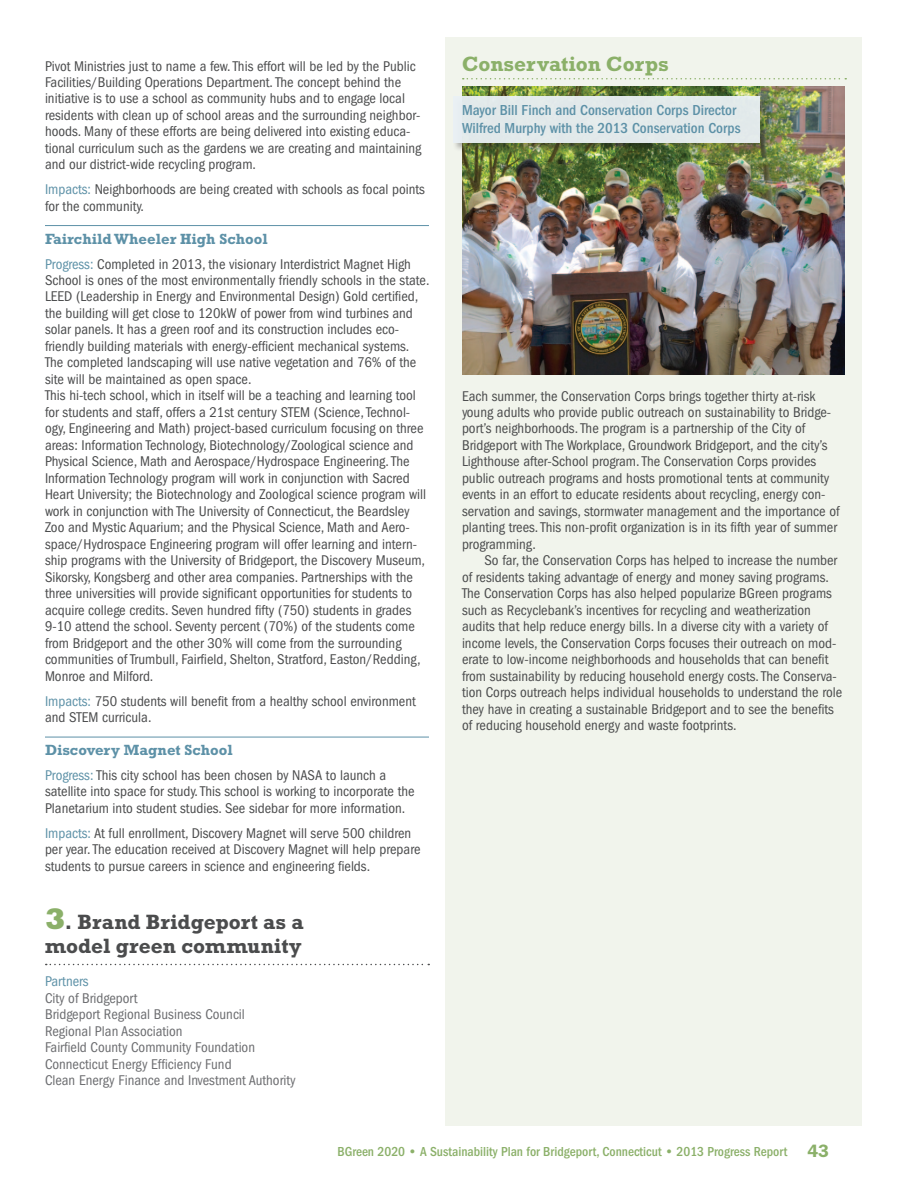
<style>
.page{position:relative;width:918px;height:1188px;background:#fff}
.page>*{position:absolute;margin:0;border:0;box-sizing:border-box;transform-origin:0 0}
.t1{font:700 21px/24.8px "Rockwell Std";color:#4b4c4d}
.t2{font:700 21px "Rockwell Std";color:#8bb069}
.t3{font:500 condensed 15px/18px "ITC Franklin Gothic Std";color:#5d91a7}
.t4{font:700 15px "Rockwell Std";color:#5d91a7}
.t5{font:condensed 14.7px/16.5px "ITC Franklin Gothic Std";color:#4b4c4d}
.t6{font:condensed 14.7px/16.5px "ITC Franklin Gothic Std";color:#6c6d70}
.t7{font:condensed 14.7px "ITC Franklin Gothic Std";color:#5d91a7}
.t8{font:500 condensed 13.5px "ITC Franklin Gothic Std";color:#8bb069}
.s1{color:#5d91a7}
.s2{font-weight:800;font-size:30px;color:#8bb069}
.s3{font-weight:600;font-stretch:normal}
.s4{font-weight:600;font-stretch:normal;font-size:18px}
</style>
<div class="page">
<div style="left:446px;top:38px;width:416px;height:1088px;background:#f1f4ec"></div>
<svg style="left:463px;top:78px;width:383px;height:2px"></svg>
<img style="left:462px;top:87px;width:383px;height:288px">
<div style="left:452px;top:95px;width:317px;height:57px;background:#231f20;opacity:.35"></div>
<div style="left:453px;top:96px;width:306px;height:46px;background:#e2e9eb"></div>
<hr style="left:45px;top:225px;width:384px;height:1px;background:#5d91a7">
<hr style="left:45px;top:737px;width:384px;height:1px;background:#5d91a7">
<svg style="left:46px;top:964px;width:383px;height:1px"></svg>
<p class="t5" style="left:45px;top:58px;width:378px">Pivot Ministries just to name a few. This effort will be led by the Public Facilities/Building Operations Department. The concept behind the initiative is to use a school as community hubs and to engage local residents with clean up of school areas and the surrounding neighbor&shy;hoods. Many of these efforts are being delivered into existing educa&shy;tional curriculum such as the gardens we are creating and maintaining and our district-wide recycling program.</p>
<p class="t5" style="left:45px;top:181px;width:381px"><span class="s1">Impacts:</span> Neighborhoods are being created with schools as focal points for the community.</p>
<p class="t4" style="left:45px;top:230px;width:224px">Fairchild Wheeler High School</p>
<p class="t5" style="left:45px;top:256px;width:386px"><span class="s1">Progress:</span> Completed in 2013, the visionary Interdistrict Magnet High School is ones of the most environmentally friendly schools in the state.<br>LEED (Leadership in Energy and Environmental Design) Gold certified, the building will get close to 120kW of power from wind turbines and solar panels. It has a green roof and its construction includes eco&shy;friendly building materials with energy-efficient mechanical systems.<br>The completed landscaping will use native vegetation and 76% of the site will be maintained as open space.<br>This hi-tech school, which in itself will be a teaching and learning tool for students and staff, offers a 21st century STEM (Science, Technol&shy;ogy, Engineering and Math) project-based curriculum focusing on three areas: Information Technology, Biotechnology/Zoological science and Physical Science, Math and Aerospace/Hydrospace Engineering. The Information Technology program will work in conjunction with Sacred Heart University; the Biotechnology and Zoological science program will work in conjunction with The University of Connecticut, the Beardsley Zoo and Mystic Aquarium; and the Physical Science, Math and Aero&shy;space/Hydrospace Engineering program will offer learning and intern&shy;ship programs with the University of Bridgeport, the Discovery Museum, Sikorsky, Kongsberg and other area companies. Partnerships with the three universities will provide significant opportunities for students to acquire college credits. Seven hundred fifty (750) students in grades 9-10 attend the school. Seventy percent (70%) of the students come from Bridgeport and the other 30% will come from the surrounding communities of Trumbull, Fairfield, Shelton, Stratford, Easton/Redding, Monroe and Milford.</p>
<p class="t5" style="left:45px;top:693px;width:372px"><span class="s1">Impacts:</span> 750 students will benefit from a healthy school environment and STEM curricula.</p>
<p class="t4" style="left:45px;top:741px;width:189px">Discovery Magnet School</p>
<p class="t5" style="left:45px;top:767px;width:371px"><span class="s1">Progress:</span> This city school has been chosen by NASA to launch a satellite into space for study. This school is working to incorporate the<br>Planetarium into student studies. See sidebar for more information.</p>
<p class="t5" style="left:45px;top:825px;width:377px"><span class="s1">Impacts:</span> At full enrollment, Discovery Magnet will serve 500 children per year. The education received at Discovery Magnet will help prepare students to pursue careers in science and engineering fields.</p>
<h1 class="t1" style="left:45px;top:909px;width:260px"><span class="s2">3</span>. Brand Bridgeport as a model green community</h1>
<p class="t7" style="left:45px;top:973px;width:45px">Partners</p>
<p class="t6" style="left:45px;top:990px;width:252px">City of Bridgeport<br>Bridgeport Regional Business Council<br>Regional Plan Association<br>Fairfield County Community Foundation Connecticut Energy Efficiency Fund<br>Clean Energy Finance and Investment Authority</p>
<h1 class="t2" style="left:462px;top:51px;width:209px">Conservation Corps</h1>
<p class="t3" style="left:462px;top:101px;width:280px">Mayor Bill Finch and Conservation Corps Director<br>Wilfred Murphy with the 2013 Conservation Corps</p>
<p class="t5" style="left:462px;top:388px;width:379px">Each summer, the Conservation Corps brings together thirty at-risk young adults who provide public outreach on sustainability to Bridge&shy;port’s neighborhoods. The program is a partnership of the City of Bridgeport with The Workplace, Groundwork Bridgeport, and the city’s Lighthouse after-School program. The Conservation Corps provides public outreach programs and hosts promotional tents at community events in an effort to educate residents about recycling, energy con&shy;servation and savings, stormwater management and the importance of planting trees. This non-profit organization is in its fifth year of summer programming.</p>
<p class="t5" style="left:462px;top:552px;width:382px;text-indent:22px">So far, the Conservation Corps has helped to increase the number of residents taking advantage of energy and money saving programs.<br>The Conservation Corps has also helped popularize BGreen programs such as Recyclebank’s incentives for recycling and weatherization audits that help reduce energy bills. In a diverse city with a variety of income levels, the Conservation Corps focuses their outreach on mod&shy;erate to low-income neighborhoods and households that can benefit from sustainability by reducing household energy costs. The Conserva&shy;tion Corps outreach helps individual households to understand the role they have in creating a sustainable Bridgeport and to see the benefits of reducing household energy and waste footprints.</p>
<p class="t8" style="left:337px;top:1144px;width:493px">BGreen 2020 <span class="s3">•</span> A Sustainability Plan for Bridgeport, Connecticut <span class="s3">•</span> 2013 Progress Report <span class="s4">43</span></p>
</div>
